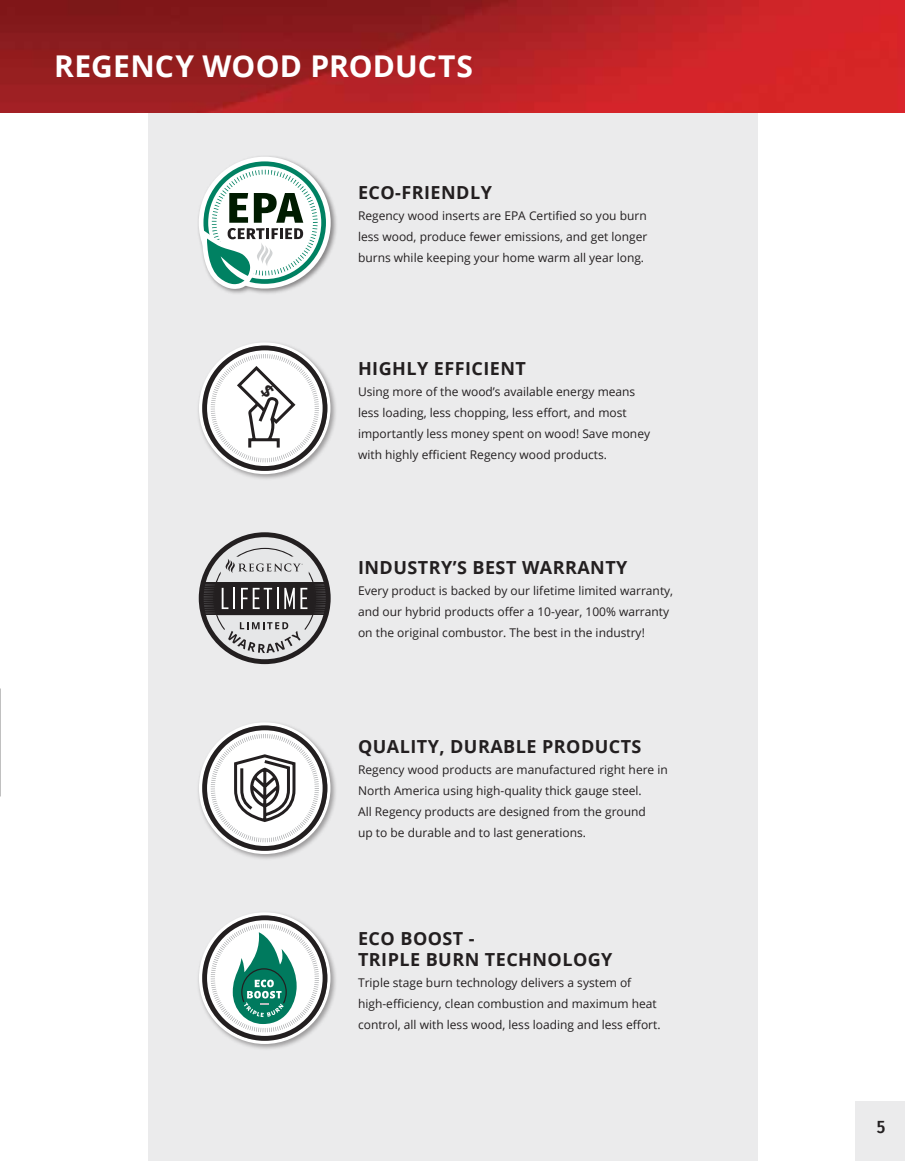
<style>
.page{position:relative;width:905px;height:1161px;background:#fff}
.page>*{position:absolute;margin:0;border:0;box-sizing:border-box;transform-origin:0 0}
.t1{font:700 30px "Open Sans";letter-spacing:.005em;color:#fff}
.t2{font:700 18px/21px "Open Sans";letter-spacing:.025em;color:#231f20}
.t3{font:500 18px "Fira Sans Condensed";color:#231f20}
.t4{font:12px/21px "Open Sans";color:#231f20}
</style>
<div class="page">
<div style="left:855px;top:1102px;width:49px;height:59px;background:#ebebec"></div>
<div style="left:148px;top:36px;width:609px;height:1125px;background:#ebebec"></div>
<div style="left:196px;top:720px;width:141px;height:141px;background:#231f20;opacity:.4"></div>
<svg style="left:199px;top:722px;width:131px;height:132px"></svg>
<div style="left:196px;top:340px;width:141px;height:141px;background:#231f20;opacity:.4"></div>
<div style="left:196px;top:910px;width:141px;height:141px;background:#231f20;opacity:.4"></div>
<svg style="left:199px;top:912px;width:131px;height:132px"></svg>
<img style="left:0;top:0;width:904px;height:113px">
<svg style="left:199px;top:532px;width:131px;height:132px"></svg>
<div style="left:197px;top:155px;width:140px;height:141px;background:#231f20;opacity:.5"></div>
<svg style="left:199px;top:157px;width:132px;height:132px"></svg>
<svg style="left:199px;top:342px;width:131px;height:132px"></svg>
<h1 class="t1" style="left:54px;top:45px;width:420px">REGENCY WOOD PRODUCTS</h1>
<h2 class="t2" style="left:358px;top:181px;width:135px">ECO-FRIENDLY</h2>
<p class="t4" style="left:358px;top:205px;width:291px;text-align:justify">Regency wood inserts are EPA Certified so you burn less wood, produce fewer emissions, and get longer burns while keeping your home warm all year long.</p>
<h2 class="t2" style="left:358px;top:358px;width:169px">HIGHLY EFFICIENT</h2>
<p class="t4" style="left:358px;top:381px;width:293px">Using more of the wood’s available energy means less loading, less chopping, less effort, and most importantly less money spent on wood! Save money with highly efficient Regency wood products.</p>
<h2 class="t2" style="left:358px;top:556px;width:271px">INDUSTRY’S BEST WARRANTY</h2>
<p class="t4" style="left:358px;top:580px;width:316px">Every product is backed by our lifetime limited warranty, and our hybrid products offer a 10-year, 100% warranty on the original combustor. The best in the industry!</p>
<h2 class="t2" style="left:358px;top:736px;width:285px">QUALITY, DURABLE PRODUCTS</h2>
<p class="t4" style="left:358px;top:759px;width:311px">Regency wood products are manufactured right here in North America using high-quality thick gauge steel.<br>All Regency products are designed from the ground<br>up to be durable and to last generations.</p>
<h2 class="t2" style="left:358px;top:927px;width:256px">ECO BOOST -<br>TRIPLE BURN TECHNOLOGY</h2>
<p class="t4" style="left:358px;top:971px;width:304px">Triple stage burn technology delivers a system of high-efficiency, clean combustion and maximum heat control, all with less wood, less loading and less effort.</p>
<h2 class="t3" style="left:876px;top:1113px;width:10px">5</h2>
</div>
